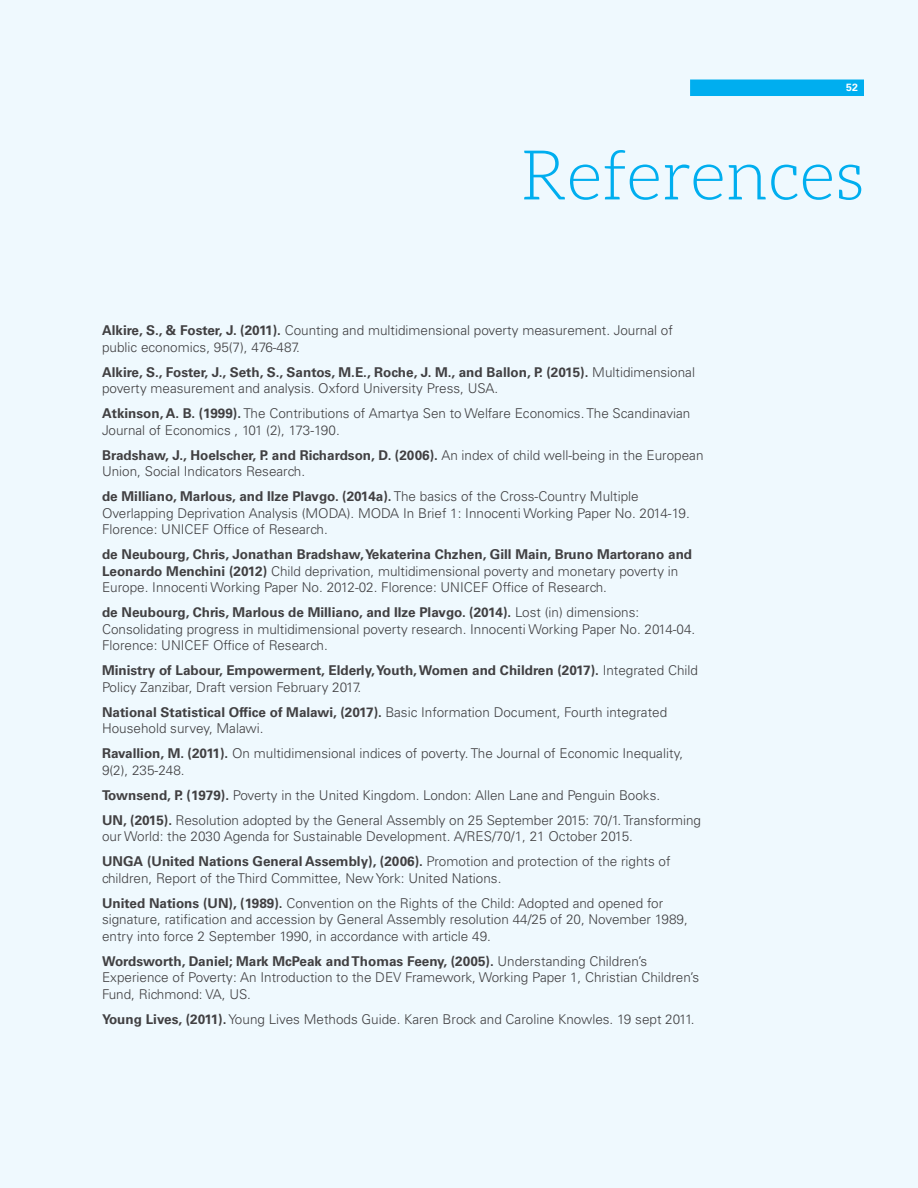
<style>
.page{position:relative;width:918px;height:1188px;background:#fff}
.page>*{position:absolute;margin:0;border:0;box-sizing:border-box;transform-origin:0 0}
.t1{font:300 69px "Aleo";color:#00aeef}
.t2{font:300 13.5px/16.5px "Univers";color:#414042}
.t3{font:700 13.5px/16.5px "Univers";color:#414042}
.t4{font:700 10.5px "Univers";color:#fff}
.s1{font-weight:700}
.s2{font-weight:300}
</style>
<div class="page">
<div style="left:1px;top:0;width:917px;height:1188px;background:#eff9fe"></div>
<div style="left:690px;top:80px;width:174px;height:16px;background:#00aeef"></div>
<p class="t4" style="left:846px;top:81px;width:13px">52</p>
<h1 class="t1" style="left:521px;top:138px;width:345px">References</h1>
<p class="t2" style="left:102px;top:322px;width:572px"><span class="s1">Alkire, S., &amp; Foster, J. (2011).</span> Counting and multidimensional poverty measurement. Journal of public economics, 95(7), 476-487.</p>
<p class="t2" style="left:102px;top:364px;width:594px"><span class="s1">Alkire, S., Foster, J., Seth, S., Santos, M.E., Roche, J. M., and Ballon, P. (2015).</span> Multidimensional poverty measurement and analysis. Oxford University Press, USA.</p>
<p class="t2" style="left:102px;top:405px;width:590px"><span class="s1">Atkinson, A. B. (1999).</span> The Contributions of Amartya Sen to Welfare Economics. The Scandinavian<br>Journal of Economics , 101 (2), 173-190.</p>
<p class="t2" style="left:102px;top:447px;width:603px"><span class="s1">Bradshaw, J., Hoelscher, P. and Richardson, D. (2006).</span> An index of child well-being in the European<br>Union, Social Indicators Research.</p>
<p class="t2" style="left:102px;top:488px;width:589px"><span class="s1">de Milliano, Marlous, and Ilze Plavgo. (2014a).</span> The basics of the Cross-Country Multiple<br>Overlapping Deprivation Analysis (MODA). MODA In Brief 1: Innocenti Working Paper No. 2014-19.<br>Florence: UNICEF Office of Research.</p>
<p class="t2" style="left:102px;top:546px;width:592px"><span class="s1">de Neubourg, Chris, Jonathan Bradshaw, Yekaterina Chzhen, Gill Main, Bruno Martorano and<br>Leonardo Menchini (2012)</span> Child deprivation, multidimensional poverty and monetary poverty in<br>Europe. Innocenti Working Paper No. 2012-02. Florence: UNICEF Office of Research.</p>
<p class="t2" style="left:102px;top:604px;width:595px"><span class="s1">de Neubourg, Chris, Marlous de Milliano, and Ilze Plavgo. (2014).</span> Lost (in) dimensions:<br>Consolidating progress in multidimensional poverty research. Innocenti Working Paper No. 2014-04.<br>Florence: UNICEF Office of Research.</p>
<p class="t3" style="left:102px;top:662px;width:597px">Ministry of Labour, Empowerment, Elderly, Youth, Women and Children (2017). <span class="s2">Integrated Child<br>Policy Zanzibar, Draft version February 2017.</span></p>
<p class="t2" style="left:102px;top:704px;width:567px"><span class="s1">National Statistical Office of Malawi, (2017).</span> Basic Information Document, Fourth integrated<br>Household survey, Malawi.</p>
<p class="t2" style="left:102px;top:745px;width:583px"><span class="s1">Ravallion, M. (2011).</span> On multidimensional indices of poverty. The Journal of Economic Inequality,<br>9(2), 235-248.</p>
<p class="t2" style="left:102px;top:782px;width:600px;line-height:25px"><span class="s1">Townsend, P. (1979).</span> Poverty in the United Kingdom. London: Allen Lane and Penguin Books.<br><span class="s1">UN, (2015).</span> Resolution adopted by the General Assembly on 25 September 2015: 70/1. Transforming</p>
<p class="t2" style="left:102px;top:824px;width:570px;line-height:25px">our World: the 2030 Agenda for Sustainable Development. A/RES/70/1, 21 October 2015.<br><span class="s1">UNGA (United Nations General Assembly), (2006).</span> Promotion and protection of the rights of</p>
<p class="t2" style="left:102px;top:865px;width:563px;line-height:25px">children, Report of the Third Committee, New York: United Nations.<br><span class="s1">United Nations (UN), (1989).</span> Convention on the Rights of the Child: Adopted and opened for</p>
<p class="t2" style="left:102px;top:911px;width:587px">signature, ratification and accession by General Assembly resolution 44/25 of 20, November 1989, entry into force 2 September 1990, in accordance with article 49.</p>
<p class="t2" style="left:102px;top:953px;width:599px"><span class="s1">Wordsworth, Daniel; Mark McPeak and Thomas Feeny, (2005).</span> Understanding Children’s<br>Experience of Poverty: An Introduction to the DEV Framework, Working Paper 1, Christian Children’s<br>Fund, Richmond: VA, US.</p>
<p class="t2" style="left:102px;top:1011px;width:594px"><span class="s1">Young Lives, (2011).</span> Young Lives Methods Guide. Karen Brock and Caroline Knowles. 19 sept 2011.</p>
</div>
